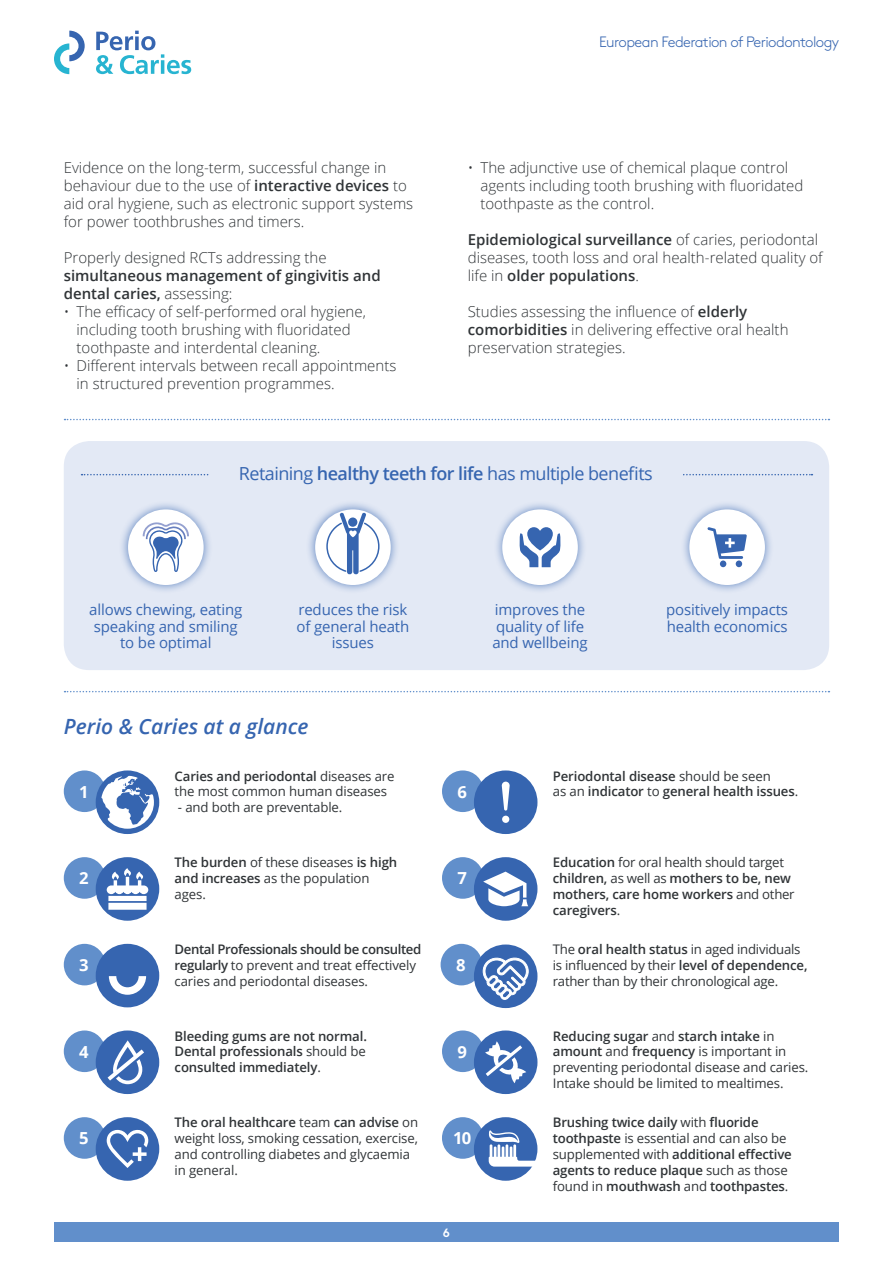
<style>
.page{position:relative;width:893px;height:1263px;background:#fff}
.page>*{position:absolute;margin:0;border:0;box-sizing:border-box;transform-origin:0 0}
.t1{font:italic 600 21px "Open Sans";color:#3665b0}
.t2{font:18px "Open Sans";letter-spacing:-.03em;color:#3665b0}
.t3{font:700 16.65px "Open Sans";color:#fff}
.t4{font:300 15px/18px "Open Sans";color:#303437}
.t5{font:15px/16.5px "Open Sans";letter-spacing:-.01em;color:#3665b0;text-align:center}
.t6{font:600 15px/18px "Open Sans";color:#303437}
.t7{font:300 15px "Brown";letter-spacing:-.04em;color:#3665b0}
.t8{font:13.2px/15.9px "Open Sans";letter-spacing:-.01em;color:#303437}
.t9{font:600 13.2px/15.9px "Open Sans";letter-spacing:-.01em;color:#303437}
.t10{font:700 12px "Brown";color:#fff}
.s1{font-weight:600}
.s2{font-weight:300}
.s3{font-weight:400}
</style>
<div class="page">
<div style="left:64px;top:1117px;width:41px;height:42px;background:#618fcb;border-radius:50%"></div>
<div style="left:96px;top:1117px;width:63px;height:64px;background:#3665b0;border-radius:50%"></div>
<svg style="left:107px;top:1130px;width:41px;height:38px"></svg>
<div style="left:442px;top:1117px;width:42px;height:42px;background:#618fcb;border-radius:50%"></div>
<div style="left:474px;top:1117px;width:63px;height:64px;background:#3665b0;border-radius:50%"></div>
<svg style="left:489px;top:1130px;width:48px;height:36px"></svg>
<div style="left:442px;top:1030px;width:42px;height:42px;background:#618fcb;border-radius:50%"></div>
<div style="left:474px;top:1030px;width:63px;height:64px;background:#3665b0;border-radius:50%"></div>
<svg style="left:485px;top:1041px;width:41px;height:42px"></svg>
<div style="left:64px;top:1030px;width:41px;height:42px;background:#618fcb;border-radius:50%"></div>
<div style="left:96px;top:1030px;width:63px;height:64px;background:#3665b0;border-radius:50%"></div>
<svg style="left:108px;top:1040px;width:36px;height:44px"></svg>
<div style="left:64px;top:944px;width:41px;height:41px;background:#618fcb;border-radius:50%"></div>
<div style="left:96px;top:944px;width:63px;height:63px;background:#3665b0;border-radius:50%"></div>
<svg style="left:109px;top:976px;width:37px;height:19px"></svg>
<div style="left:441px;top:944px;width:41px;height:41px;background:#618fcb;border-radius:50%"></div>
<div style="left:474px;top:944px;width:63px;height:64px;background:#3665b0;border-radius:50%"></div>
<svg style="left:483px;top:957px;width:46px;height:43px"></svg>
<div style="left:64px;top:770px;width:41px;height:42px;background:#618fcb;border-radius:50%"></div>
<svg style="left:96px;top:770px;width:63px;height:64px"></svg>
<div style="left:442px;top:770px;width:42px;height:42px;background:#618fcb;border-radius:50%"></div>
<div style="left:474px;top:770px;width:63px;height:64px;background:#3665b0;border-radius:50%"></div>
<svg style="left:502px;top:782px;width:8px;height:41px"></svg>
<div style="left:64px;top:857px;width:41px;height:42px;background:#618fcb;border-radius:50%"></div>
<div style="left:96px;top:857px;width:63px;height:64px;background:#3665b0;border-radius:50%"></div>
<svg style="left:107px;top:868px;width:41px;height:42px"></svg>
<div style="left:442px;top:857px;width:42px;height:42px;background:#618fcb;border-radius:50%"></div>
<div style="left:474px;top:857px;width:63px;height:64px;background:#3665b0;border-radius:50%"></div>
<svg style="left:483px;top:872px;width:45px;height:34px"></svg>
<div style="left:64px;top:441px;width:765px;height:229px;background:#e3e9f5;border-radius:26px"></div>
<div style="left:119px;top:500px;width:93px;height:94px;background:#3665b0;opacity:.75"></div>
<div style="left:128px;top:509px;width:76px;height:76px;background:#fff;border-radius:50%"></div>
<svg style="left:143px;top:522px;width:46px;height:50px"></svg>
<div style="left:306px;top:500px;width:94px;height:94px;background:#3665b0;opacity:.75"></div>
<div style="left:315px;top:509px;width:76px;height:76px;background:#fff;border-radius:50%"></div>
<svg style="left:326px;top:511px;width:54px;height:64px"></svg>
<div style="left:493px;top:500px;width:94px;height:94px;background:#3665b0;opacity:.75"></div>
<div style="left:502px;top:509px;width:76px;height:76px;background:#fff;border-radius:50%"></div>
<svg style="left:519px;top:527px;width:42px;height:40px"></svg>
<div style="left:680px;top:500px;width:94px;height:94px;background:#3665b0;opacity:.75"></div>
<div style="left:689px;top:509px;width:76px;height:76px;background:#fff;border-radius:50%"></div>
<div style="left:736px;top:560px;width:6px;height:7px;background:#3764b0;border-radius:50%"></div>
<div style="left:720px;top:560px;width:6px;height:7px;background:#3764b0;border-radius:50%"></div>
<svg style="left:707px;top:527px;width:40px;height:32px"></svg>
<svg style="left:82px;top:474px;width:730px;height:1px"></svg>
<div style="left:210px;top:463px;width:472px;height:23px;background:#e3e9f5"></div>
<svg style="left:65px;top:691px;width:764px;height:1px"></svg>
<svg style="left:65px;top:419px;width:764px;height:1px"></svg>
<svg style="left:54px;top:31px;width:31px;height:43px"></svg>
<svg style="left:96px;top:31px;width:95px;height:43px"></svg>
<div style="left:54px;top:1222px;width:785px;height:20px;background:#618fcb"></div>
<p class="t4" style="left:64px;top:158px;width:351px">Evidence on the long-term, successful change in behaviour due to the use of <span class="s1">interactive devices</span> to aid oral hygiene, such as electronic support systems for power toothbrushes and timers.</p>
<p class="t4" style="left:64px;top:248px;width:264px">Properly designed RCTs addressing the</p>
<p class="t6" style="left:64px;top:266px;width:318px">simultaneous management of gingivitis and dental caries, <span class="s2">assessing:</span></p>
<p class="t4" style="left:77px;top:302px;width:291px;text-indent:-13px">• The efficacy of self-performed oral hygiene, including tooth brushing with fluoridated toothpaste and interdental cleaning.</p>
<p class="t4" style="left:77px;top:356px;width:321px;text-indent:-13px">• Different intervals between recall appointments in structured prevention programmes.</p>
<p class="t7" style="left:599px;top:30px;width:242px">European Federation of Periodontology</p>
<p class="t4" style="left:480px;top:158px;width:324px;text-indent:-13px">• The adjunctive use of chemical plaque control agents including tooth brushing with fluoridated toothpaste as the control.</p>
<p class="t4" style="left:468px;top:230px;width:356px"><span class="s1">Epidemiological surveillance</span> of caries, periodontal diseases, tooth loss and oral health-related quality of life in <span class="s1">older populations</span>.</p>
<p class="t4" style="left:468px;top:302px;width:322px">Studies assessing the influence of <span class="s1">elderly comorbidities</span> in delivering effective oral health preservation strategies.</p>
<p class="t2" style="left:239px;top:461px;width:415px">Retaining <span class="s1">healthy teeth for life</span> has multiple benefits</p>
<p class="t5" style="left:89px;top:601px;width:155px">allows chewing, eating speaking and smiling to be optimal</p>
<p class="t5" style="left:297px;top:601px;width:114px">reduces the risk of general heath issues</p>
<p class="t5" style="left:492px;top:601px;width:97px;text-align:left">improves the quality of life and wellbeing</p>
<p class="t5" style="left:666px;top:601px;width:123px;text-align:left">positively impacts health economics</p>
<h1 class="t1" style="left:64px;top:712px;width:246px">Perio &amp; Caries at a glance</h1>
<p class="t8" style="left:175px;top:767px;width:221px"><span class="s1">Caries and periodontal</span> diseases are the most common human diseases</p>
<p class="t8" style="left:178px;top:799px;width:166px">- and both are preventable.</p>
<p class="t3" style="left:79px;top:780px;width:11px">1</p>
<p class="t9" style="left:553px;top:767px;width:219px">Periodontal disease <span class="s3">should be seen</span></p>
<p class="t3" style="left:457px;top:780px;width:11px">6</p>
<p class="t9" style="left:553px;top:783px;width:247px"><span class="s3">as an</span> indicator <span class="s3">to</span> general health issues<span class="s3">.</span></p>
<p class="t3" style="left:79px;top:866px;width:11px">2</p>
<p class="t8" style="left:175px;top:854px;width:224px"><span class="s1">The burden</span> of these diseases <span class="s1">is high and increases</span> as the population ages.</p>
<p class="t3" style="left:457px;top:866px;width:11px">7</p>
<p class="t9" style="left:553px;top:854px;width:243px">Education <span class="s3">for oral health should target </span>children, <span class="s3">as well as</span> mothers to be, new mothers, care home workers <span class="s3">and other </span>caregivers<span class="s3">.</span></p>
<p class="t3" style="left:79px;top:953px;width:11px">3</p>
<p class="t8" style="left:175px;top:941px;width:248px"><span class="s1">Dental Professionals should be consulted regularly</span> to prevent and treat effectively caries and periodontal diseases.</p>
<p class="t8" style="left:553px;top:941px;width:256px">The <span class="s1">oral health status</span> in aged individuals is influenced by their <span class="s1">level of dependence, </span>rather than by their chronological age.</p>
<p class="t3" style="left:456px;top:953px;width:11px">8</p>
<p class="t3" style="left:79px;top:1040px;width:11px">4</p>
<p class="t9" style="left:175px;top:1027px;width:194px;text-align:justify">Bleeding gums are not normal.<br>Dental professionals <span class="s3">should be </span>consulted immediately<span class="s3">.</span></p>
<p class="t3" style="left:457px;top:1040px;width:11px">9</p>
<p class="t8" style="left:553px;top:1027px;width:257px"><span class="s1">Reducing sugar</span> and <span class="s1">starch intake</span> in <span class="s1">amount</span> and <span class="s1">frequency</span> is important in preventing periodontal disease and caries.<br>Intake should be limited to mealtimes.</p>
<p class="t3" style="left:79px;top:1126px;width:11px">5</p>
<p class="t8" style="left:175px;top:1114px;width:245px"><span class="s1">The oral healthcare</span> team <span class="s1">can advise</span> on weight loss, smoking cessation, exercise, and controlling diabetes and glycaemia in general.</p>
<p class="t3" style="left:453px;top:1126px;width:20px">10</p>
<p class="t9" style="left:553px;top:1114px;width:241px">Brushing twice daily <span class="s3">with</span> fluoride toothpaste <span class="s3">is essential and can also be supplemented with</span> additional effective agents to reduce plaque <span class="s3">such as those found in</span> mouthwash <span class="s3">and</span> toothpastes<span class="s3">.</span></p>
<p class="t10" style="left:443px;top:1223px;width:9px">6</p>
</div>
